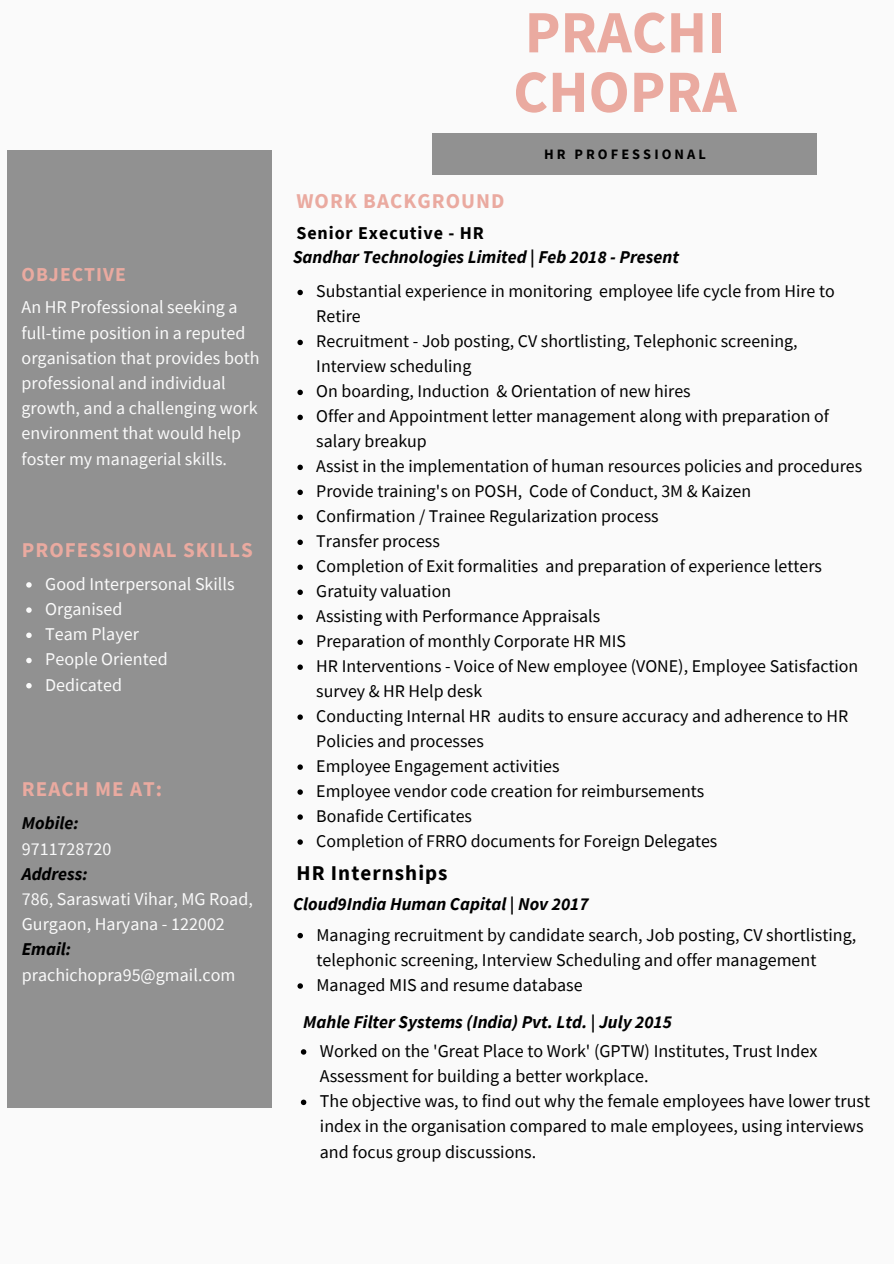
<style>
.page{position:relative;width:894px;height:1264px;background:#fff}
.page>*{position:absolute;margin:0;border:0;box-sizing:border-box;transform-origin:0 0}
.t1{font:700 60px/59.6px "Source Sans Pro";color:#eaaaa0}
.t2{font:700 21px "Source Sans Pro";letter-spacing:.05em;color:#eaaaa0}
.t3{font:700 21px "Source Sans Pro";letter-spacing:.05em;color:#000}
.t4{font:700 19.65px "Source Sans Pro";letter-spacing:.05em;color:#eaaaa0}
.t5{font:18px/25.2px "Source Sans Pro";color:#000}
.t6{font:18px/25.2px "Source Sans Pro";color:#fafafa}
.t7{font:italic 700 18px "Source Sans Pro";color:#000}
.t8{font:700 18px "Source Sans Pro";letter-spacing:.05em;color:#000}
.t9{font:17.85px/24.9px "Source Sans Pro";color:#000}
.t10{font:700 14.4px "Source Sans Pro";letter-spacing:.21em;color:#000}
</style>
<div class="page">
<div style="left:0;top:0;width:893px;height:1263px;background:#fafafa"></div>
<div style="left:433px;top:133px;width:383px;height:41px;background:#919191"></div>
<div style="left:7px;top:151px;width:264px;height:957px;background:#919191"></div>
<svg style="left:26px;top:582px;width:6px;height:5px"></svg>
<svg style="left:26px;top:607px;width:6px;height:6px"></svg>
<svg style="left:26px;top:632px;width:6px;height:6px"></svg>
<svg style="left:26px;top:657px;width:6px;height:6px"></svg>
<svg style="left:26px;top:683px;width:6px;height:5px"></svg>
<svg style="left:297px;top:290px;width:6px;height:5px"></svg>
<svg style="left:297px;top:340px;width:6px;height:5px"></svg>
<svg style="left:297px;top:390px;width:6px;height:5px"></svg>
<svg style="left:297px;top:414px;width:6px;height:6px"></svg>
<svg style="left:297px;top:464px;width:6px;height:6px"></svg>
<svg style="left:297px;top:489px;width:6px;height:6px"></svg>
<svg style="left:297px;top:514px;width:6px;height:6px"></svg>
<svg style="left:297px;top:539px;width:6px;height:6px"></svg>
<svg style="left:297px;top:564px;width:6px;height:6px"></svg>
<svg style="left:297px;top:589px;width:6px;height:6px"></svg>
<svg style="left:297px;top:614px;width:6px;height:6px"></svg>
<svg style="left:297px;top:639px;width:6px;height:6px"></svg>
<svg style="left:297px;top:664px;width:6px;height:6px"></svg>
<svg style="left:297px;top:714px;width:6px;height:6px"></svg>
<svg style="left:297px;top:764px;width:6px;height:5px"></svg>
<svg style="left:297px;top:789px;width:6px;height:5px"></svg>
<svg style="left:297px;top:814px;width:6px;height:5px"></svg>
<svg style="left:297px;top:839px;width:6px;height:5px"></svg>
<svg style="left:297px;top:932px;width:6px;height:6px"></svg>
<svg style="left:297px;top:983px;width:6px;height:5px"></svg>
<svg style="left:301px;top:1049px;width:5px;height:5px"></svg>
<svg style="left:301px;top:1099px;width:5px;height:6px"></svg>
<p class="t4" style="left:22px;top:261px;width:106px">OBJECTIVE</p>
<p class="t6" style="left:22px;top:294px;width:239px">An HR Professional seeking a full-time position in a reputed organisation that provides both professional and individual growth, and a challenging work environment that would help foster my managerial skills.</p>
<p class="t2" style="left:22px;top:536px;width:232px">PROFESSIONAL SKILLS</p>
<p class="t6" style="left:45px;top:571px;width:191px">Good Interpersonal Skills<br>Organised<br>Team Player<br>People Oriented<br>Dedicated</p>
<p class="t2" style="left:22px;top:775px;width:142px">REACH ME AT:</p>
<p class="t7" style="left:22px;top:811px;width:58px">Mobile:</p>
<p class="t6" style="left:22px;top:835px;width:91px">9711728720</p>
<p class="t7" style="left:22px;top:862px;width:67px">Address:</p>
<p class="t6" style="left:22px;top:886px;width:232px">786, Saraswati Vihar, MG Road,<br>Gurgaon, Haryana - 122002</p>
<p class="t7" style="left:22px;top:937px;width:51px">Email:</p>
<p class="t6" style="left:22px;top:961px;width:215px">prachichopra95@gmail.com</p>
<h1 class="t1" style="left:513px;top:1px;width:225px">PRACHI<br>CHOPRA</h1>
<p class="t10" style="left:544px;top:145px;width:163px">HR PROFESSIONAL</p>
<p class="t2" style="left:296px;top:188px;width:209px">WORK BACKGROUND</p>
<p class="t8" style="left:296px;top:221px;width:189px">Senior Executive - HR</p>
<p class="t7" style="left:293px;top:246px;width:387px">Sandhar Technologies Limited | Feb 2018 - Present</p>
<p class="t9" style="left:316px;top:278px;width:547px">Substantial experience in monitoring employee life cycle from Hire to Retire<br>Recruitment - Job posting, CV shortlisting, Telephonic screening, Interview scheduling<br>On boarding, Induction &amp; Orientation of new hires<br>Offer and Appointment letter management along with preparation of salary breakup<br>Assist in the implementation of human resources policies and procedures Provide training's on POSH, Code of Conduct, 3M &amp; Kaizen<br>Confirmation / Trainee Regularization process<br>Transfer process<br>Completion of Exit formalities and preparation of experience letters Gratuity valuation<br>Assisting with Performance Appraisals<br>Preparation of monthly Corporate HR MIS<br>HR Interventions - Voice of New employee (VONE), Employee Satisfaction survey &amp; HR Help desk<br>Conducting Internal HR audits to ensure accuracy and adherence to HR Policies and processes<br>Employee Engagement activities<br>Employee vendor code creation for reimbursements<br>Bonafide Certificates<br>Completion of FRRO documents for Foreign Delegates</p>
<p class="t3" style="left:296px;top:859px;width:153px">HR Internships</p>
<p class="t7" style="left:293px;top:892px;width:297px">Cloud9India Human Capital | Nov 2017</p>
<p class="t5" style="left:316px;top:921px;width:541px">Managing recruitment by candidate search, Job posting, CV shortlisting, telephonic screening, Interview Scheduling and offer management<br>Managed MIS and resume database</p>
<p class="t7" style="left:303px;top:1010px;width:370px">Mahle Filter Systems (India) Pvt. Ltd. | July 2015</p>
<p class="t5" style="left:320px;top:1037px;width:551px">Worked on the 'Great Place to Work' (GPTW) Institutes, Trust Index Assessment for building a better workplace.<br>The objective was, to find out why the female employees have lower trust index in the organisation compared to male employees, using interviews and focus group discussions.</p>
</div>
